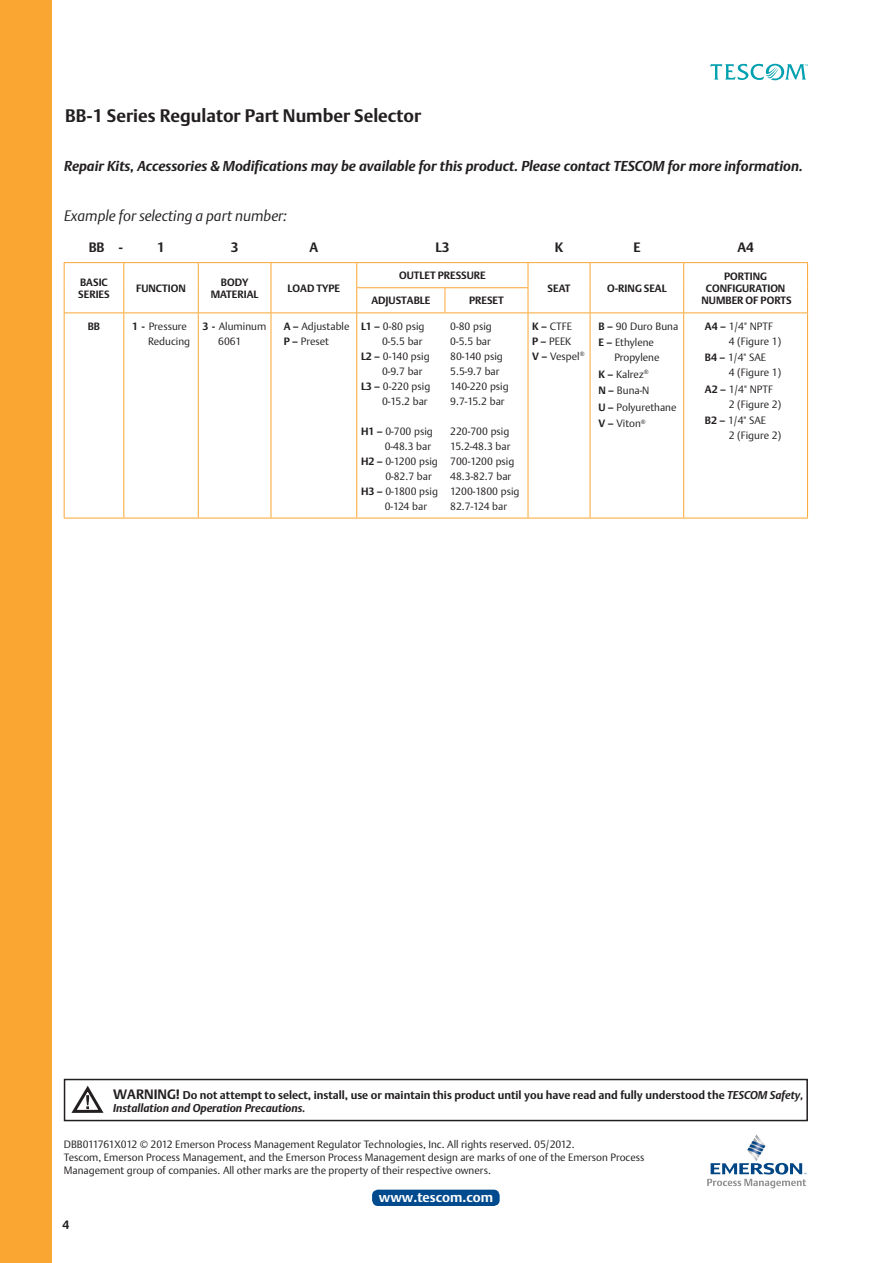
<style>
.page{position:relative;width:893px;height:1263px;background:#fff}
.page>*{position:absolute;margin:0;border:0;box-sizing:border-box;transform-origin:0 0}
.t1{font:700 18px "DTL Argo T";color:#231f20}
.t2{font:italic 15px "DTL Argo T Light";color:#231f20}
.t3{font:italic 700 14.25px "DTL Argo T";color:#231f20}
.t4{font:700 13.5px "DTL Argo T";color:#fff}
.t5{font:700 13.5px "DTL Argo T";color:#231f20}
.t6{font:700 12px "DTL Argo T";color:#231f20}
.t7{font:700 11.25px/13.5px "DTL Argo T";color:#231f20}
.t8{font:300 10.5px/15px "DTL Argo T";color:#231f20}
.t9{font:700 10.5px/12px "DTL Argo T";color:#231f20;text-align:center}
.s1{font-weight:700}
.s2{font-size:13.5px}
.s3{font-style:italic}
</style>
<div class="page">
<div style="left:0;top:0;width:51px;height:1263px;background:#faa633"></div>
<svg style="left:710px;top:64px;width:98px;height:16px"></svg>
<hr style="left:64px;top:262px;width:60px;height:1px;background:#faa633">
<hr style="left:124px;top:262px;width:74px;height:1px;background:#faa633">
<hr style="left:198px;top:262px;width:73px;height:1px;background:#faa633">
<svg style="left:64px;top:263px;width:1px;height:49px"></svg>
<svg style="left:123px;top:263px;width:1px;height:49px"></svg>
<svg style="left:198px;top:263px;width:1px;height:49px"></svg>
<hr style="left:271px;top:262px;width:86px;height:1px;background:#faa633">
<hr style="left:357px;top:262px;width:88px;height:1px;background:#faa633">
<hr style="left:445px;top:262px;width:83px;height:1px;background:#faa633">
<hr style="left:528px;top:262px;width:62px;height:1px;background:#faa633">
<hr style="left:590px;top:262px;width:94px;height:1px;background:#faa633">
<hr style="left:684px;top:262px;width:124px;height:1px;background:#faa633">
<svg style="left:271px;top:263px;width:1px;height:49px"></svg>
<svg style="left:356px;top:263px;width:1px;height:49px"></svg>
<svg style="left:445px;top:288px;width:1px;height:24px"></svg>
<svg style="left:528px;top:263px;width:1px;height:49px"></svg>
<svg style="left:590px;top:263px;width:1px;height:49px"></svg>
<svg style="left:683px;top:263px;width:1px;height:49px"></svg>
<svg style="left:807px;top:263px;width:1px;height:49px"></svg>
<hr style="left:356px;top:287px;width:89px;height:1px;background:#faa633">
<hr style="left:445px;top:287px;width:83px;height:1px;background:#faa633">
<hr style="left:64px;top:312px;width:60px;height:1px;background:#faa633">
<hr style="left:64px;top:313px;width:1px;height:205px;background:#faa633">
<hr style="left:124px;top:312px;width:74px;height:1px;background:#faa633">
<hr style="left:123px;top:313px;width:1px;height:205px;background:#faa633">
<hr style="left:198px;top:312px;width:73px;height:1px;background:#faa633">
<hr style="left:198px;top:313px;width:1px;height:205px;background:#faa633">
<hr style="left:271px;top:312px;width:86px;height:1px;background:#faa633">
<hr style="left:271px;top:313px;width:1px;height:205px;background:#faa633">
<hr style="left:357px;top:312px;width:88px;height:1px;background:#faa633">
<hr style="left:356px;top:313px;width:1px;height:205px;background:#faa633">
<hr style="left:445px;top:312px;width:83px;height:1px;background:#faa633">
<hr style="left:528px;top:312px;width:62px;height:1px;background:#faa633">
<hr style="left:528px;top:313px;width:1px;height:205px;background:#faa633">
<hr style="left:590px;top:312px;width:94px;height:1px;background:#faa633">
<hr style="left:590px;top:313px;width:1px;height:205px;background:#faa633">
<hr style="left:684px;top:312px;width:124px;height:1px;background:#faa633">
<hr style="left:683px;top:313px;width:1px;height:205px;background:#faa633">
<hr style="left:807px;top:313px;width:1px;height:205px;background:#faa633">
<hr style="left:64px;top:518px;width:60px;height:1px;background:#faa633">
<hr style="left:124px;top:518px;width:74px;height:1px;background:#faa633">
<hr style="left:198px;top:518px;width:73px;height:1px;background:#faa633">
<hr style="left:271px;top:518px;width:86px;height:1px;background:#faa633">
<hr style="left:357px;top:518px;width:88px;height:1px;background:#faa633">
<hr style="left:445px;top:518px;width:83px;height:1px;background:#faa633">
<hr style="left:528px;top:518px;width:62px;height:1px;background:#faa633">
<hr style="left:590px;top:518px;width:94px;height:1px;background:#faa633">
<hr style="left:684px;top:518px;width:124px;height:1px;background:#faa633">
<div style="left:64px;top:1079px;width:744px;height:42px;border:2px solid #231f20"></div>
<svg style="left:707px;top:1134px;width:99px;height:54px"></svg>
<div style="left:372px;top:1189px;width:128px;height:17px;background:#004a8d;border-radius:6px"></div>
<svg style="left:71px;top:1085px;width:33px;height:28px"></svg>
<p class="t1" style="left:65px;top:105px;width:358px">BB-1 Series Regulator Part Number Selector</p>
<p class="t3" style="left:64px;top:157px;width:740px">Repair Kits, Accessories &amp; Modifications may be available for this product. Please contact TESCOM for more information.</p>
<p class="t2" style="left:64px;top:207px;width:224px">Example for selecting a part number:</p>
<p class="t5" style="left:89px;top:240px;width:36px">BB -</p>
<p class="t5" style="left:157px;top:240px;width:9px">1</p>
<p class="t5" style="left:231px;top:240px;width:9px">3</p>
<p class="t5" style="left:309px;top:240px;width:10px">A</p>
<p class="t5" style="left:435px;top:240px;width:16px">L3</p>
<p class="t5" style="left:555px;top:240px;width:10px">K</p>
<p class="t5" style="left:633px;top:240px;width:9px">E</p>
<p class="t5" style="left:737px;top:240px;width:18px">A4</p>
<p class="t9" style="left:80px;top:276px;width:29px">BASIC</p>
<p class="t9" style="left:78px;top:288px;width:33px">SERIES</p>
<p class="t9" style="left:399px;top:269px;width:88px">OUTLET PRESSURE</p>
<p class="t9" style="left:706px;top:270px;width:81px">PORTING<br>CONFIGURATION</p>
<p class="t9" style="left:136px;top:282px;width:51px">FUNCTION</p>
<p class="t9" style="left:211px;top:276px;width:49px">BODY<br>MATERIAL</p>
<p class="t9" style="left:288px;top:282px;width:54px">LOAD TYPE</p>
<p class="t9" style="left:548px;top:282px;width:24px">SEAT</p>
<p class="t9" style="left:607px;top:282px;width:61px">O-RING SEAL</p>
<p class="t9" style="left:371px;top:295px;width:61px">ADJUSTABLE</p>
<p class="t9" style="left:469px;top:295px;width:36px">PRESET</p>
<p class="t9" style="left:701px;top:294px;width:92px">NUMBER OF PORTS</p>
<p class="t9" style="left:88px;top:320px;width:14px">BB</p>
<p class="t8" style="left:148px;top:318px;width:44px;text-indent:-16px"><span class="s1">1 -</span> Pressure<br>Reducing</p>
<p class="t8" style="left:218px;top:318px;width:50px;text-indent:-16px"><span class="s1">3 -</span> Aluminum<br>6061</p>
<p class="t8" style="left:284px;top:318px;width:67px"><span class="s1">A –</span> Adjustable<br><span class="s1">P –</span> Preset</p>
<p class="t8" style="left:361px;top:318px;width:65px"><span class="s1">L1 –</span> 0-80 psig</p>
<p class="t8" style="left:382px;top:333px;width:42px">0-5.5 bar</p>
<p class="t8" style="left:361px;top:348px;width:70px"><span class="s1">L2 –</span> 0-140 psig</p>
<p class="t8" style="left:382px;top:363px;width:42px">0-9.7 bar</p>
<p class="t8" style="left:361px;top:378px;width:71px"><span class="s1">L3 –</span> 0-220 psig</p>
<p class="t8" style="left:382px;top:393px;width:47px">0-15.2 bar</p>
<p class="t8" style="left:361px;top:423px;width:73px"><span class="s1">H1 –</span> 0-700 psig</p>
<p class="t8" style="left:385px;top:438px;width:48px">0-48.3 bar</p>
<p class="t8" style="left:361px;top:453px;width:78px"><span class="s1">H2 –</span> 0-1200 psig</p>
<p class="t8" style="left:385px;top:468px;width:48px">0-82.7 bar</p>
<p class="t8" style="left:361px;top:483px;width:78px"><span class="s1">H3 –</span> 0-1800 psig</p>
<p class="t8" style="left:385px;top:498px;width:44px">0-124 bar</p>
<p class="t8" style="left:450px;top:318px;width:60px">0-80 psig<br>0-5.5 bar<br>80-140 psig<br>5.5-9.7 bar<br>140-220 psig<br>9.7-15.2 bar</p>
<p class="t8" style="left:450px;top:423px;width:71px">220-700 psig<br>15.2-48.3 bar<br>700-1200 psig<br>48.3-82.7 bar<br>1200-1800 psig<br>82.7-124 bar</p>
<p class="t8" style="left:532px;top:318px;width:54px"><span class="s1">K –</span> CTFE<br><span class="s1">P –</span> PEEK<br><span class="s1">V –</span> Vespel<sup>®</sup></p>
<p class="t8" style="left:599px;top:317px;width:81px;line-height:16.5px"><span class="s1">B –</span> 90 Duro Buna<br><span class="s1">E –</span> Ethylene</p>
<p class="t8" style="left:599px;top:349px;width:62px;line-height:16.5px;text-indent:16px">Propylene<br><span class="s1">K –</span> Kalrez<sup>®</sup></p>
<p class="t8" style="left:599px;top:383px;width:52px"><span class="s1">N –</span> Buna-N</p>
<p class="t8" style="left:599px;top:399px;width:79px"><span class="s1">U –</span> Polyurethane</p>
<p class="t8" style="left:599px;top:416px;width:49px"><span class="s1">V –</span> Viton<sup>®</sup></p>
<p class="t8" style="left:729px;top:318px;width:54px;text-indent:-24px"><span class="s1">A4 –</span> 1/4" NPTF<br>4 (Figure 1)</p>
<p class="t8" style="left:729px;top:350px;width:54px;text-indent:-24px"><span class="s1">B4 –</span> 1/4" SAE<br>4 (Figure 1)</p>
<p class="t8" style="left:729px;top:381px;width:54px;text-indent:-24px"><span class="s1">A2 –</span> 1/4" NPTF<br>2 (Figure 2)</p>
<p class="t8" style="left:729px;top:413px;width:54px;text-indent:-24px"><span class="s1">B2 –</span> 1/4" SAE<br>2 (Figure 2)</p>
<p class="t7" style="left:113px;top:1088px;width:692px"><span class="s2">WARNING!</span> Do not attempt to select, install, use or maintain this product until you have read and fully understood the <span class="s3">TESCOM Safety,<br>Installation and Operation Precautions.</span></p>
<p class="t8" style="left:64px;top:1137px;width:512px">DBB011761X012 © 2012 Emerson Process Management Regulator Technologies, Inc. All rights reserved. 05/2012.</p>
<p class="t8" style="left:64px;top:1151px;width:582px;line-height:12.6px">Tescom, Emerson Process Management, and the Emerson Process Management design are marks of one of the Emerson Process<br>Management group of companies. All other marks are the property of their respective owners.</p>
<p class="t4" style="left:379px;top:1189px;width:116px">www.tescom.com</p>
<p class="t6" style="left:63px;top:1217px;width:8px">4</p>
</div>
